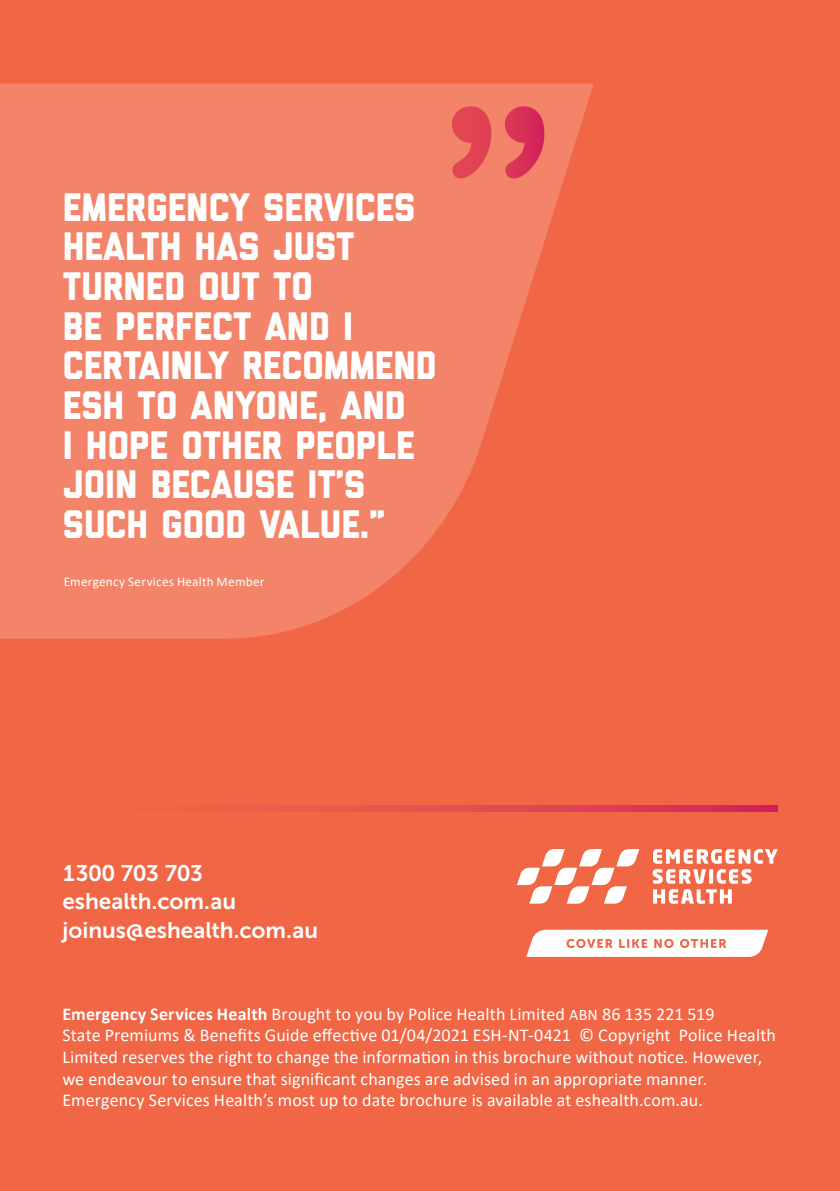
<style>
.page{position:relative;width:840px;height:1191px;background:#fff}
.page>*{position:absolute;margin:0;border:0;box-sizing:border-box;transform-origin:0 0}
.t1{font:800 39.6px/39.6px "Liberator";color:#fff}
.t2{font:22.4px "Museo Sans 700";color:#fff}
.t3{font:22.4px "Museo Sans 700";letter-spacing:-.02em;color:#fff}
.t4{font:18px/21.6px "Calibri";letter-spacing:.005em;color:#fff}
.t5{font:13.2px "Calibri";letter-spacing:.02em;color:#fff}
.s1{font-weight:700}
.s2{font-size:16px}
</style>
<div class="page">
<div style="left:0;top:0;width:839px;height:1191px;background:#f16645"></div>
<svg style="left:653px;top:849px;width:124px;height:14px"></svg>
<svg style="left:652px;top:869px;width:99px;height:35px"></svg>
<svg style="left:517px;top:849px;width:122px;height:54px"></svg>
<svg style="left:526px;top:929px;width:241px;height:28px;background:#fce6e1"></svg>
<svg style="left:319px;top:805px;width:458px;height:6px"></svg>
<svg style="left:0;top:84px;width:593px;height:554px;fill:#f38469"></svg>
<svg style="left:451px;top:106px;width:93px;height:72px;background:#e5585d"></svg>
<h1 class="t1" style="left:63px;top:189px;width:375px">EMERGENCY SERVICES<br>HEALTH HAS JUST<br>TURNED OUT TO<br>BE PERFECT AND I<br>CERTAINLY RECOMMEND<br>ESH TO ANYONE, AND<br>I HOPE OTHER PEOPLE<br>JOIN BECAUSE IT’S<br>SUCH GOOD VALUE.”</h1>
<p class="t5" style="left:64px;top:572px;width:202px">Emergency Services Health Member</p>
<p class="t3" style="left:62px;top:860px;width:142px">1300 703 703</p>
<p class="t2" style="left:62px;top:889px;width:175px">eshealth.com.au</p>
<p class="t2" style="left:62px;top:917px;width:257px">joinus@eshealth.com.au</p>
<p class="t4" style="left:62px;top:1002px;width:714px"><span class="s1">Emergency Services Health</span> Brought to you by Police Health Limited <span class="s2">ABN</span> 86 135 221 519<br>State Premiums &amp; Benefits Guide effective 01/04/2021 ESH-NT-0421 © Copyright Police Health Limited reserves the right to change the information in this brochure without notice. However, we endeavour to ensure that significant changes are advised in an appropriate manner.<br>Emergency Services Health’s most up to date brochure is available at eshealth.com.au.</p>
</div>
